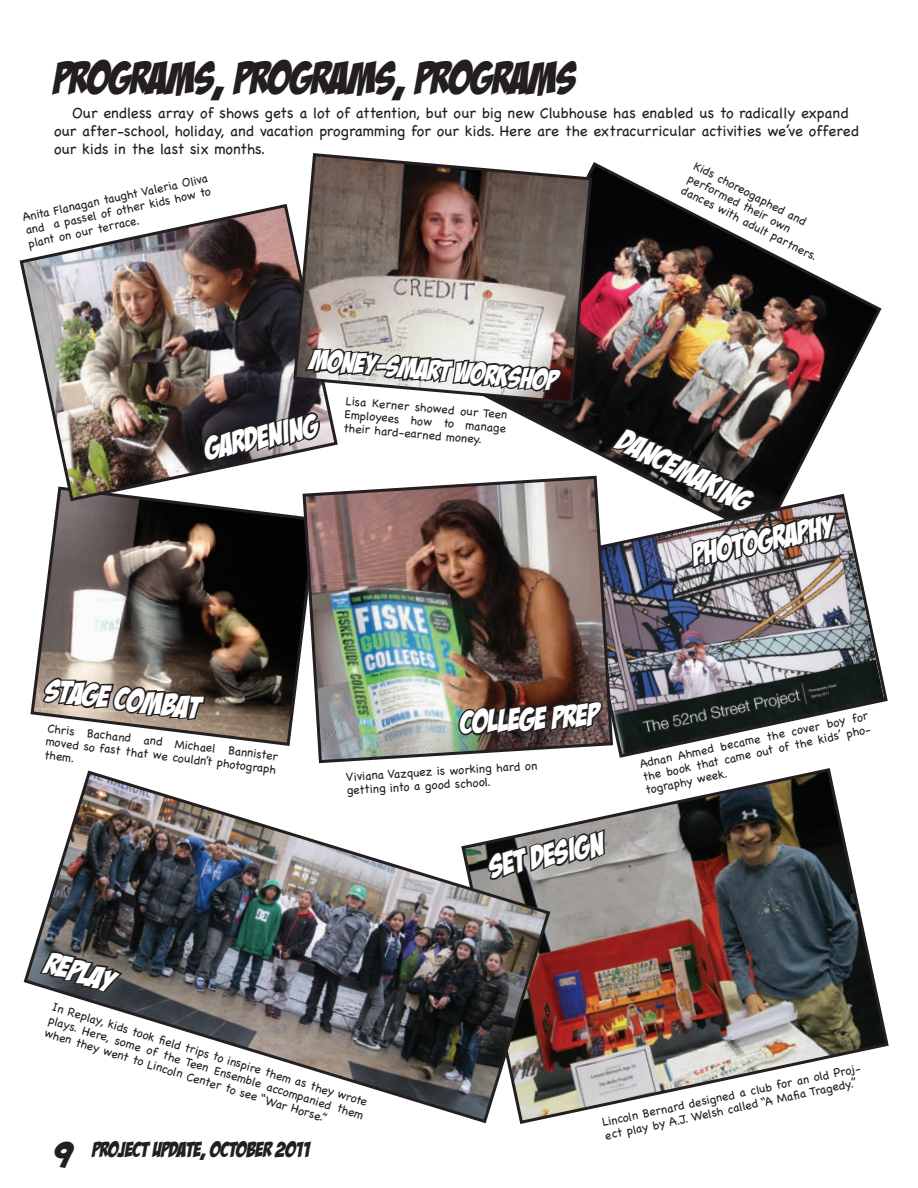
<style>
.page{position:relative;width:918px;height:1188px;background:#fff}
.page>*{position:absolute;margin:0;border:0;box-sizing:border-box;transform-origin:0 0}
.t1{font:45px "Bada Boom BB";color:#231f20}
.t2{font:31.5px "Bada Boom BB";color:#fff}
.t3{font:28.5px "Bada Boom BB";color:#fff}
.t4{font:21px "Bada Boom BB";color:#231f20}
.t5{font:15px/18px "Chalkboard";color:#231f20}
.t6{font:12px/13.5px "Chalkboard";color:#231f20;text-align:justify}
.s1{font-size:36px}
</style>
<div class="page">
<img style="left:30px;top:503px;width:271px;height:243px">
<svg style="left:561px;top:162px;width:321px;height:298px"></svg>
<img style="left:552px;top:768px;width:337px;height:350px">
<img style="left:23px;top:770px;width:529px;height:354px">
<img style="left:615px;top:493px;width:273px;height:265px">
<img style="left:301px;top:475px;width:314px;height:289px">
<img style="left:19px;top:204px;width:321px;height:299px">
<svg style="left:41px;top:653px;width:166px;height:82px;background:#8b8179"></svg>
<img style="left:457px;top:627px;width:144px;height:110px">
<img style="left:609px;top:317px;width:230px;height:255px">
<svg style="left:486px;top:827px;width:121px;height:53px;background:#6d6b6a"></svg>
<svg style="left:38px;top:881px;width:87px;height:113px;background:#46484b"></svg>
<svg style="left:292px;top:153px;width:302px;height:253px"></svg>
<img style="left:202px;top:227px;width:359px;height:238px">
<h1 class="t1" style="left:54px;top:54px;width:524px">PROGRAMS, PROGRAMS, PROGRAMS</h1>
<p class="t5" style="left:54px;top:104px;width:807px;text-indent:18px">Our endless array of shows gets a lot of attention, but our big new Clubhouse has enabled us to radically expand our after-school, holiday, and vacation programming for our kids. Here are the extracurricular activities we’ve offered our kids in the last six months.</p>
<p class="t6" style="left:21px;top:211px;width:190px;rotate:-12deg">Anita Flanagan taught Valeria Oliva and a passel of other kids how to plant on our terrace.</p>
<h3 class="t3" style="left:312px;top:344px;width:249px;rotate:5deg">MONEY-SMART WORKSHOP</h3>
<p class="t6" style="left:346px;top:394px;width:164px;rotate:5deg">Lisa Kerner showed our Teen Employees how to manage their hard-earned money.</p>
<h2 class="t2" style="left:202px;top:433px;width:117px;rotate:-12deg">GARDENING</h2>
<p class="t6" style="left:698px;top:159px;width:152px;text-align:left;rotate:27deg">Kids choreogaphed and performed their own dances with adult partners.</p>
<h2 class="t2" style="left:628px;top:423px;width:147px;rotate:27deg">DANCEMAKING</h2>
<h2 class="t2" style="left:689px;top:539px;width:145px;rotate:-12deg">PHOTOGRAPHY</h2>
<h2 class="t2" style="left:48px;top:673px;width:156px;rotate:7deg">STAGE COMBAT</h2>
<p class="t6" style="left:48px;top:721px;width:234px;rotate:7deg">Chris Bachand and Michael Bannister moved so fast that we couldn’t photograph them.</p>
<h2 class="t2" style="left:460px;top:706px;width:140px;rotate:-3deg">COLLEGE PREP</h2>
<p class="t6" style="left:345px;top:771px;width:193px;rotate:-4deg">Viviana Vazquez is working hard on getting into a good school.</p>
<p class="t6" style="left:639px;top:757px;width:235px;rotate:-12deg">Adnan Ahmed became the cover boy for the book that came out of the kids’ pho&shy;tography week.</p>
<h2 class="t2" style="left:52px;top:946px;width:71px;rotate:17deg">REPLAY</h2>
<p class="t6" style="left:55px;top:1000px;width:330px;rotate:17deg">In Replay, kids took fi eld trips to inspire them as they wrote plays. Here, some of the Teen Ensemble accompanied them when they went to Lincoln Center to see “War Horse.”</p>
<h3 class="t4" style="left:54px;top:1139px;width:258px"><span class="s1">9</span> PROJECT UPDATE, OCTOBER 2011</h3>
<h2 class="t2" style="left:486px;top:851px;width:118px;rotate:-12deg">SET DESIGN</h2>
<p class="t6" style="left:601px;top:1116px;width:266px;rotate:-12deg">Lincoln Bernard designed a club for an old Proj&shy;ect play by A.J. Welsh called “A Mafi a Tragedy.”</p>
</div>
